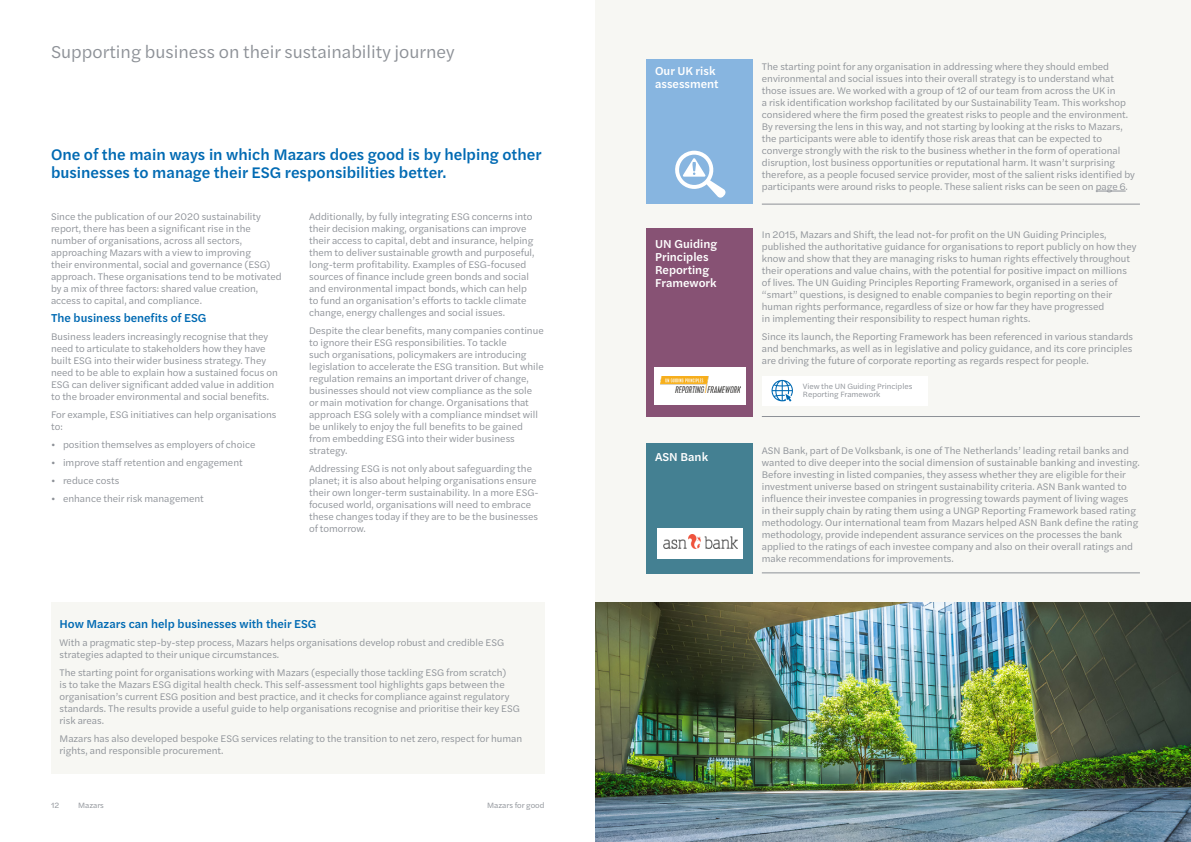
<style>
.page{position:relative;width:1191px;height:842px;background:#fff}
.page>*{position:absolute;margin:0;border:0;box-sizing:border-box;transform-origin:0 0}
.t1{font:18px "Halyard Text";color:#8d9197}
.t2{font:500 16px/18px "Halyard Text";color:#006ab3}
.t3{font:500 12px/13px "Halyard Text";color:#fff}
.t4{font:500 12px "Halyard Text";color:#006ab3}
.t5{font:10px/12px "Halyard Text";color:#8d9197}
.t6{font:8px/7.9px "Halyard Text";color:#8d9197}
.s1{font-family:"DIN Next LT Pro"}
</style>
<div class="page">
<div style="left:595px;top:0;width:596px;height:842px;background:#f7f7f3"></div>
<div style="left:646px;top:59px;width:107px;height:145px;background:#87b5e0"></div>
<div style="left:646px;top:229px;width:107px;height:188px;background:#875274"></div>
<div style="left:646px;top:443px;width:107px;height:130px;background:#448092"></div>
<hr style="left:1095px;top:191px;width:30px;height:1px;background:#8d9197">
<div style="left:51px;top:602px;width:493px;height:171px;background:#f7f7f3"></div>
<hr style="left:762px;top:204px;width:378px;height:1px;background:#8d9197">
<hr style="left:762px;top:416px;width:378px;height:1px;background:#8d9197">
<hr style="left:762px;top:573px;width:378px;height:1px;background:#8d9197">
<div style="left:654px;top:367px;width:92px;height:37px;background:#fff"></div>
<img style="left:660px;top:377px;width:80px;height:15px">
<div style="left:762px;top:376px;width:166px;height:29px;background:#fff"></div>
<svg style="left:771px;top:380px;width:22px;height:22px"></svg>
<div style="left:657px;top:528px;width:85px;height:31px;background:#fff"></div>
<img style="left:663px;top:534px;width:74px;height:14px">
<svg style="left:675px;top:151px;width:50px;height:47px"></svg>
<img style="left:595px;top:602px;width:596px;height:240px">
<h1 class="t1" style="left:51px;top:39px;width:405px">Supporting business on their sustainability journey</h1>
<h2 class="t2" style="left:51px;top:145px;width:492px">One of the main ways in which Mazars does good is by helping other businesses to manage their ESG responsibilities better.</h2>
<p class="t5" style="left:51px;top:210px;width:232px">Since the publication of our 2020 sustainability report, there has been a significant rise in the number of organisations, across all sectors, approaching Mazars with a view to improving<br>their environmental, social and governance (ESG) approach. These organisations tend to be motivated by a mix of three factors: shared value creation, access to capital, and compliance.</p>
<p class="t4" style="left:51px;top:309px;width:157px">The business benefits of ESG</p>
<p class="t5" style="left:51px;top:330px;width:228px">Business leaders increasingly recognise that they need to articulate to stakeholders how they have built ESG into their wider business strategy. They need to be able to explain how a sustained focus on ESG can deliver significant added value in addition to the broader environmental and social benefits.</p>
<p class="t5" style="left:51px;top:408px;width:227px">For example, ESG initiatives can help organisations to:</p>
<p class="t5" style="left:51px;top:438px;width:206px"><span class="s1">•</span> position themselves as employers of choice</p>
<p class="t5" style="left:51px;top:456px;width:193px"><span class="s1">•</span> improve staff retention and engagement</p>
<p class="t5" style="left:51px;top:474px;width:70px"><span class="s1">•</span> reduce costs</p>
<p class="t5" style="left:51px;top:492px;width:154px"><span class="s1">•</span> enhance their risk management</p>
<p class="t5" style="left:309px;top:210px;width:227px">Additionally, by fully integrating ESG concerns into their decision making, organisations can improve their access to capital, debt and insurance, helping them to deliver sustainable growth and purposeful, long-term profitability. Examples of ESG-focused sources of finance include green bonds and social and environmental impact bonds, which can help to fund an organisation’s efforts to tackle climate change, energy challenges and social issues.</p>
<p class="t5" style="left:309px;top:324px;width:236px">Despite the clear benefits, many companies continue to ignore their ESG responsibilities. To tackle<br>such organisations, policymakers are introducing legislation to accelerate the ESG transition. But while regulation remains an important driver of change, businesses should not view compliance as the sole or main motivation for change. Organisations that approach ESG solely with a compliance mindset will be unlikely to enjoy the full benefits to be gained from embedding ESG into their wider business strategy.</p>
<p class="t5" style="left:309px;top:462px;width:231px">Addressing ESG is not only about safeguarding the planet; it is also about helping organisations ensure their own longer-term sustainability. In a more ESG&shy;focused world, organisations will need to embrace these changes today if they are to be the businesses of tomorrow.</p>
<p class="t4" style="left:60px;top:615px;width:258px">How Mazars can help businesses with their ESG</p>
<p class="t5" style="left:60px;top:636px;width:446px">With a pragmatic step-by-step process, Mazars helps organisations develop robust and credible ESG strategies adapted to their unique circumstances.</p>
<p class="t5" style="left:60px;top:666px;width:462px">The starting point for organisations working with Mazars (especially those tackling ESG from scratch)<br>is to take the Mazars ESG digital health check. This self-assessment tool highlights gaps between the organisation’s current ESG position and best practice, and it checks for compliance against regulatory standards. The results provide a useful guide to help organisations recognise and prioritise their key ESG risk areas.</p>
<p class="t5" style="left:60px;top:732px;width:464px">Mazars has also developed bespoke ESG services relating to the transition to net zero, respect for human rights, and responsible procurement.</p>
<p class="t6" style="left:51px;top:801px;width:10px">12</p>
<p class="t6" style="left:78px;top:801px;width:27px">Mazars</p>
<p class="t6" style="left:487px;top:801px;width:59px">Mazars for good</p>
<p class="t3" style="left:655px;top:64px;width:65px">Our UK risk assessment</p>
<p class="t3" style="left:655px;top:236px;width:64px">UN Guiding<br>Principles<br>Reporting<br>Framework</p>
<p class="t3" style="left:655px;top:450px;width:55px">ASN Bank</p>
<p class="t5" style="left:762px;top:60px;width:375px">The starting point for any organisation in addressing where they should embed environmental and social issues into their overall strategy is to understand what those issues are. We worked with a group of 12 of our team from across the UK in<br>a risk identification workshop facilitated by our Sustainability Team. This workshop considered where the firm posed the greatest risks to people and the environment.<br>By reversing the lens in this way, and not starting by looking at the risks to Mazars, the participants were able to identify those risk areas that can be expected to converge strongly with the risk to the business whether in the form of operational disruption, lost business opportunities or reputational harm. It wasn’t surprising therefore, as a people focused service provider, most of the salient risks identified by participants were around risks to people. These salient risks can be seen on page 6.</p>
<p class="t5" style="left:762px;top:228px;width:376px">In 2015, Mazars and Shift, the lead not-for profit on the UN Guiding Principles, published the authoritative guidance for organisations to report publicly on how they know and show that they are managing risks to human rights effectively throughout their operations and value chains, with the potential for positive impact on millions of lives. The UN Guiding Principles Reporting Framework, organised in a series of “smart” questions, is designed to enable companies to begin reporting on their human rights performance, regardless of size or how far they have progressed<br>in implementing their responsibility to respect human rights.</p>
<p class="t5" style="left:762px;top:330px;width:373px;text-align:justify">Since its launch, the Reporting Framework has been referenced in various standards and benchmarks, as well as in legislative and policy guidance, and its core principles are driving the future of corporate reporting as regards respect for people.</p>
<p class="t6" style="left:803px;top:382px;width:111px">View the UN Guiding Principles<br>Reporting Framework</p>
<p class="t5" style="left:762px;top:444px;width:379px">ASN Bank, part of De Volksbank, is one of The Netherlands’ leading retail banks and wanted to dive deeper into the social dimension of sustainable banking and investing.<br>Before investing in listed companies, they assess whether they are eligible for their investment universe based on stringent sustainability criteria. ASN Bank wanted to influence their investee companies in progressing towards payment of living wages<br>in their supply chain by rating them using a UNGP Reporting Framework based rating methodology. Our international team from Mazars helped ASN Bank define the rating methodology, provide independent assurance services on the processes the bank applied to the ratings of each investee company and also on their overall ratings and make recommendations for improvements.</p>
</div>
